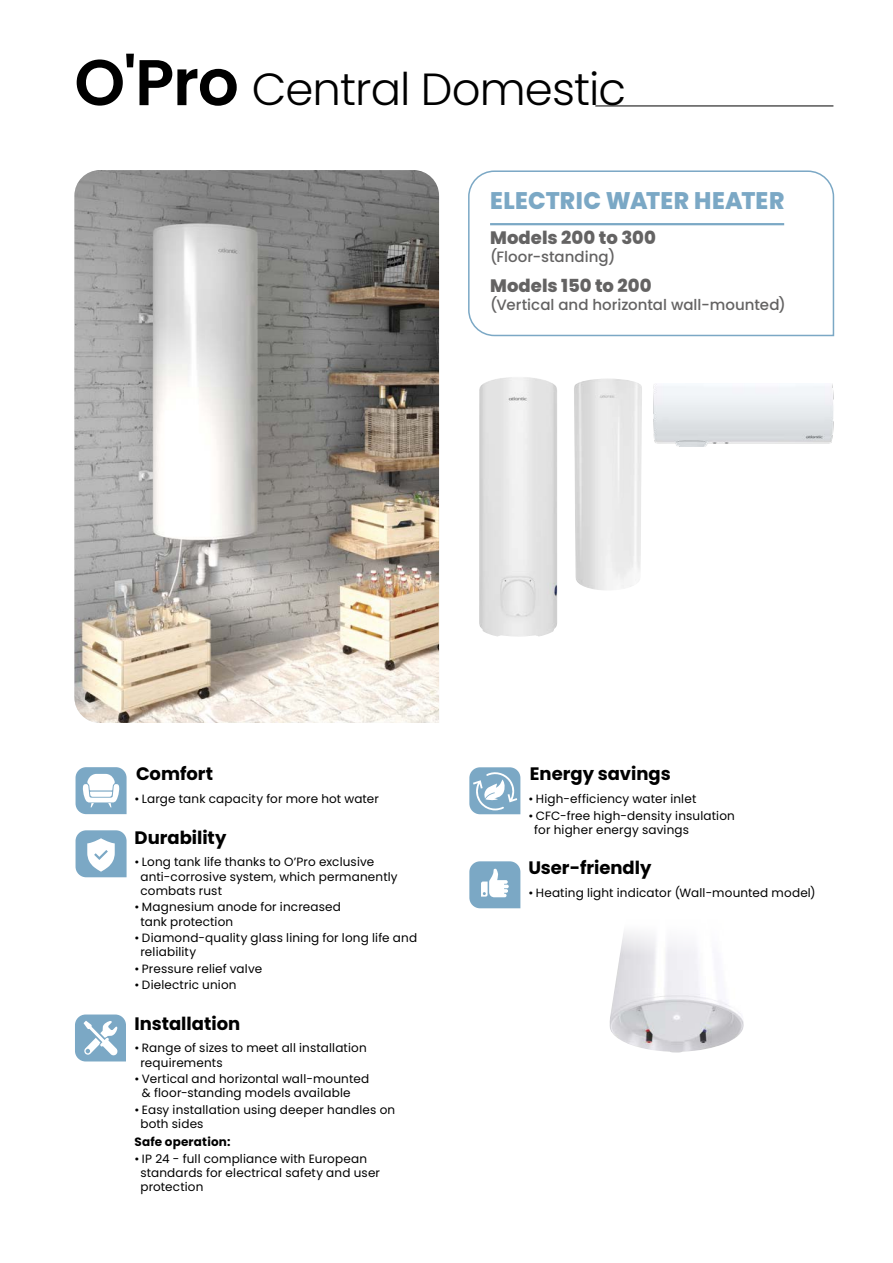
<style>
.page{position:relative;width:893px;height:1263px;background:#fff}
.page>*{position:absolute;margin:0;border:0;box-sizing:border-box;transform-origin:0 0}
.t1{font:300 45px "Poppins";letter-spacing:-.02em;color:#000}
.t2{font:800 24px "Poppins";letter-spacing:.01em;color:#7ba8c5}
.t3{font:700 18px "Poppins";color:#000}
.t4{font:800 18px "Poppins";letter-spacing:.005em;color:#646363}
.t5{font:500 15px "Poppins";color:#646363}
.t6{font:12px/14.2px "Poppins";letter-spacing:.015em;color:#000}
.t7{font:700 12px "Poppins";letter-spacing:.015em;color:#000}
.s1{font-weight:600;font-size:64.5px}
</style>
<div class="page">
<hr style="left:595px;top:106px;width:238px;height:1px;background:#000">
<img style="left:74px;top:170px;width:365px;height:553px">
<img style="left:609px;top:932px;width:135px;height:121px">
<svg style="left:469px;top:767px;width:51px;height:47px"></svg>
<svg style="left:469px;top:861px;width:51px;height:47px"></svg>
<svg style="left:76px;top:767px;width:51px;height:47px"></svg>
<svg style="left:76px;top:830px;width:51px;height:47px"></svg>
<svg style="left:75px;top:1014px;width:51px;height:47px"></svg>
<img style="left:479px;top:377px;width:78px;height:260px">
<img style="left:574px;top:379px;width:68px;height:211px">
<img style="left:653px;top:384px;width:181px;height:63px">
<svg style="left:468px;top:170px;width:367px;height:167px"></svg>
<hr style="left:490px;top:223px;width:294px;height:2px;background:#7ba8c5">
<h1 class="t1" style="left:74px;top:63px;width:553px"><span class="s1">O'Pro</span> Central Domestic</h1>
<h2 class="t2" style="left:490px;top:187px;width:296px">ELECTRIC WATER HEATER</h2>
<h3 class="t4" style="left:490px;top:227px;width:168px">Models 200 to 300</h3>
<p class="t5" style="left:490px;top:248px;width:127px">(Floor-standing)</p>
<h3 class="t4" style="left:490px;top:275px;width:163px">Models 150 to 200</h3>
<p class="t5" style="left:490px;top:296px;width:297px">(Vertical and horizontal wall-mounted)</p>
<h3 class="t3" style="left:136px;top:764px;width:78px">Comfort</h3>
<p class="t6" style="left:134px;top:792px;width:246px">• Large tank capacity for more hot water</p>
<h3 class="t3" style="left:134px;top:827px;width:94px">Durability</h3>
<p class="t6" style="left:140px;top:855px;width:259px;text-indent:-6px">• Long tank life thanks to O’Pro exclusive anti-corrosive system, which permanently combats rust</p>
<p class="t6" style="left:140px;top:900px;width:202px;text-indent:-6px">• Magnesium anode for increased tank protection</p>
<p class="t6" style="left:140px;top:931px;width:278px;text-indent:-6px">• Diamond-quality glass lining for long life and reliability</p>
<p class="t6" style="left:134px;top:961px;width:129px">• Pressure relief valve</p>
<p class="t6" style="left:134px;top:978px;width:104px">• Dielectric union</p>
<h3 class="t3" style="left:134px;top:1013px;width:107px">Installation</h3>
<p class="t6" style="left:140px;top:1041px;width:228px;text-indent:-6px">• Range of sizes to meet all installation requirements</p>
<p class="t6" style="left:142px;top:1071px;width:229px;text-indent:-7px">• Vertical and horizontal wall-mounted &amp; floor-standing models available</p>
<p class="t6" style="left:140px;top:1102px;width:256px;text-indent:-6px">• Easy installation using deeper handles on both sides</p>
<p class="t7" style="left:134px;top:1135px;width:97px">Safe operation:</p>
<p class="t6" style="left:140px;top:1151px;width:241px;text-indent:-6px">• IP 24 - full compliance with European standards for electrical safety and user protection</p>
<h3 class="t3" style="left:530px;top:764px;width:142px">Energy savings</h3>
<p class="t6" style="left:528px;top:792px;width:170px">• High-efficiency water inlet</p>
<p class="t6" style="left:534px;top:808px;width:202px;text-indent:-6px">• CFC-free high-density insulation for higher energy savings</p>
<h3 class="t3" style="left:528px;top:857px;width:125px">User‑friendly</h3>
<p class="t6" style="left:528px;top:886px;width:289px">• Heating light indicator (Wall-mounted model)</p>
</div>
